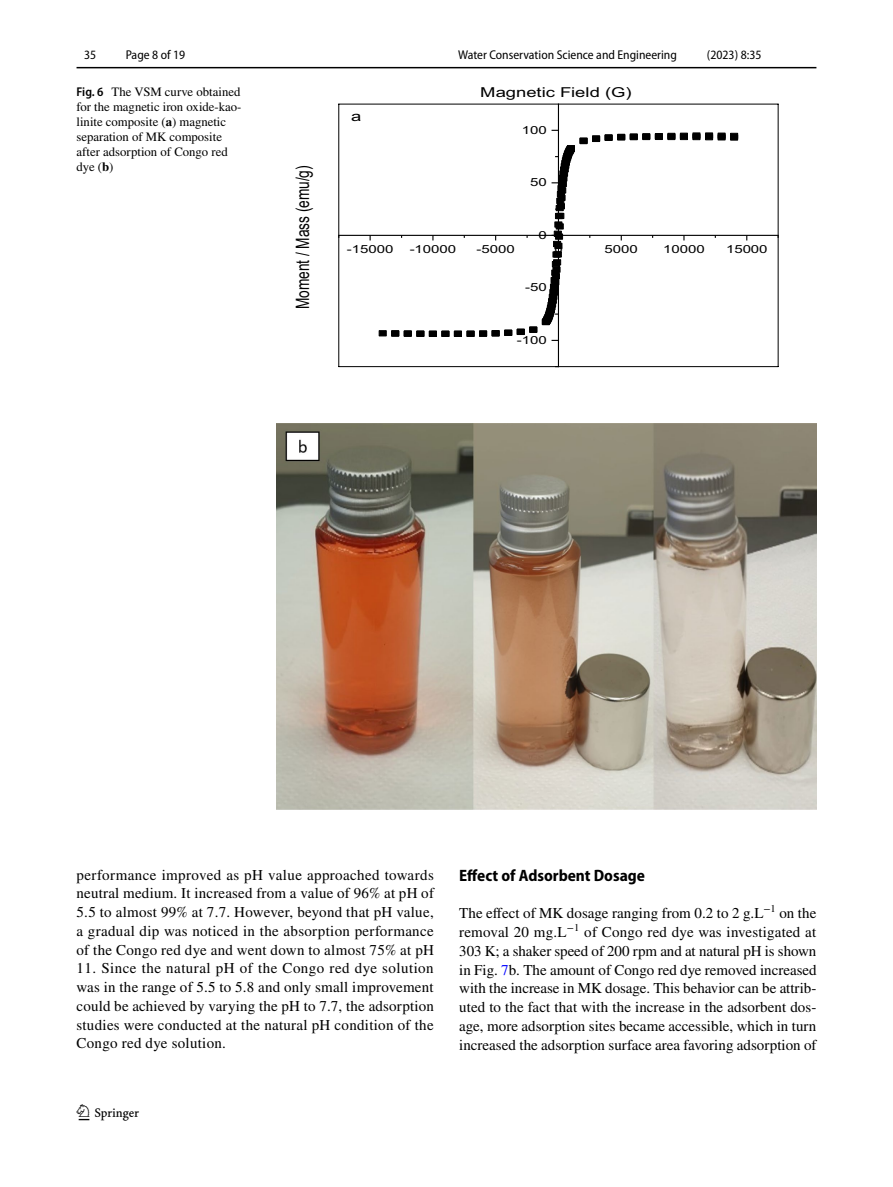
<style>
.page{position:relative;width:893px;height:1187px;background:#fff}
.page>*{position:absolute;margin:0;border:0;box-sizing:border-box;transform-origin:0 0}
.t1{font:22.5px "Springnew Regular 2";color:#000}
.t2{font:18.45px "Arial MT9";color:#000;scale:.74 1}
.t3{font:700 semi-condensed 16.5px "Myriad Pro";color:#000}
.t4{font:15px/18.8px "STIX";letter-spacing:.02em;color:#000;text-align:justify}
.t5{font:13.65px "Arial MT9";color:#000;scale:1.35 1}
.t6{font:12.75px/15px "STIX";color:#000}
.t7{font:semi-condensed 12.75px "Myriad Pro";color:#000}
.t8{font:11.1px "Arial MT8";letter-spacing:-.005em;color:#000;scale:1.35 1}
.s1{font-family:"Myriad Pro";font-weight:600;font-stretch:semi-condensed}
.s2{font-weight:700}
.s3{color:#00f}
</style>
<div class="page">
<hr style="left:77px;top:67px;width:739px;height:1px;background:#000">
<hr style="left:339px;top:104px;width:439px;height:1px;background:#000">
<hr style="left:778px;top:104px;width:1px;height:262px;background:#000">
<hr style="left:339px;top:366px;width:439px;height:1px;background:#000">
<hr style="left:338px;top:104px;width:1px;height:262px;background:#000">
<hr style="left:339px;top:235px;width:439px;height:1px;background:#000">
<hr style="left:558px;top:104px;width:1px;height:262px;background:#000">
<div style="left:730px;top:133px;width:8px;height:6px;background:#000;border:1px solid #000"></div>
<div style="left:718px;top:133px;width:7px;height:6px;background:#070707"></div>
<div style="left:705px;top:133px;width:8px;height:5px;background:#000"></div>
<div style="left:680px;top:133px;width:8px;height:6px;background:#090909"></div>
<div style="left:668px;top:133px;width:7px;height:6px;background:#0c0c0c;border:1px solid #000"></div>
<div style="left:655px;top:133px;width:8px;height:6px;background:#000;border:1px solid #000"></div>
<div style="left:605px;top:134px;width:7px;height:6px;background:#262626"></div>
<div style="left:567px;top:145px;width:8px;height:6px;background:#000;border:1px solid #000"></div>
<div style="left:566px;top:146px;width:8px;height:6px;background:#3e3e3e"></div>
<div style="left:565px;top:148px;width:8px;height:6px;background:#2d2d2d"></div>
<div style="left:564px;top:151px;width:8px;height:6px;background:#000"></div>
<div style="left:563px;top:153px;width:8px;height:6px;background:#1f1f1f"></div>
<div style="left:562px;top:158px;width:8px;height:5px;background:#000"></div>
<div style="left:560px;top:167px;width:8px;height:5px;background:#000"></div>
<div style="left:559px;top:175px;width:8px;height:6px;background:#000"></div>
<div style="left:557px;top:191px;width:8px;height:6px;background:#000"></div>
<svg style="left:556px;top:198px;width:8px;height:6px"></svg>
<svg style="left:556px;top:205px;width:7px;height:6px"></svg>
<div style="left:555px;top:213px;width:8px;height:6px;background:#000"></div>
<div style="left:554px;top:231px;width:8px;height:6px;background:#000;border:1px solid #000"></div>
<div style="left:553px;top:241px;width:8px;height:6px;background:#000"></div>
<div style="left:552px;top:261px;width:8px;height:6px;background:#0c0c0c;border:1px solid #000"></div>
<svg style="left:551px;top:270px;width:7px;height:5px"></svg>
<div style="left:551px;top:277px;width:7px;height:6px;background:#000"></div>
<div style="left:550px;top:284px;width:8px;height:5px;background:#000"></div>
<div style="left:549px;top:294px;width:8px;height:6px;background:#000"></div>
<div style="left:547px;top:305px;width:8px;height:6px;background:#000"></div>
<div style="left:546px;top:308px;width:8px;height:6px;background:#222"></div>
<div style="left:545px;top:312px;width:8px;height:6px;background:#070707"></div>
<div style="left:544px;top:315px;width:7px;height:6px;background:#000"></div>
<div style="left:517px;top:329px;width:8px;height:6px;background:#000;border:1px solid #000"></div>
<div style="left:504px;top:330px;width:8px;height:6px;background:#000;border:1px solid #000"></div>
<div style="left:467px;top:331px;width:7px;height:6px;background:#000"></div>
<div style="left:454px;top:331px;width:8px;height:6px;background:#000"></div>
<div style="left:442px;top:331px;width:7px;height:6px;background:#000"></div>
<div style="left:429px;top:331px;width:8px;height:6px;background:#000"></div>
<svg style="left:379px;top:330px;width:7px;height:6px"></svg>
<svg style="left:391px;top:330px;width:8px;height:6px"></svg>
<div style="left:404px;top:331px;width:8px;height:5px;background:#000"></div>
<svg style="left:417px;top:331px;width:7px;height:5px"></svg>
<svg style="left:479px;top:330px;width:8px;height:6px"></svg>
<div style="left:492px;top:330px;width:7px;height:6px;background:#000"></div>
<div style="left:504px;top:330px;width:8px;height:5px;background:#000"></div>
<div style="left:517px;top:329px;width:8px;height:5px;background:#000"></div>
<svg style="left:529px;top:326px;width:8px;height:6px"></svg>
<div style="left:542px;top:319px;width:8px;height:6px;background:#000"></div>
<div style="left:543px;top:317px;width:8px;height:6px;background:#000"></div>
<div style="left:545px;top:314px;width:7px;height:6px;background:#000"></div>
<div style="left:545px;top:313px;width:8px;height:6px;background:#000"></div>
<div style="left:546px;top:309px;width:8px;height:6px;background:#000"></div>
<div style="left:547px;top:307px;width:8px;height:6px;background:#000"></div>
<div style="left:548px;top:301px;width:8px;height:6px;background:#000"></div>
<div style="left:549px;top:298px;width:8px;height:5px;background:#000"></div>
<svg style="left:550px;top:285px;width:8px;height:14px"></svg>
<div style="left:551px;top:279px;width:8px;height:6px;background:#000"></div>
<div style="left:552px;top:273px;width:8px;height:6px;background:#000"></div>
<svg style="left:553px;top:265px;width:7px;height:7px"></svg>
<svg style="left:553px;top:259px;width:8px;height:6px"></svg>
<svg style="left:554px;top:251px;width:8px;height:6px"></svg>
<div style="left:555px;top:243px;width:7px;height:6px;background:#000"></div>
<div style="left:555px;top:234px;width:8px;height:5px;background:#000"></div>
<div style="left:556px;top:223px;width:7px;height:6px;background:#000"></div>
<div style="left:556px;top:213px;width:8px;height:6px;background:#000"></div>
<div style="left:557px;top:203px;width:8px;height:6px;background:#000"></div>
<div style="left:558px;top:195px;width:7px;height:6px;background:#000"></div>
<div style="left:558px;top:187px;width:8px;height:6px;background:#000"></div>
<div style="left:559px;top:181px;width:8px;height:6px;background:#000;border:1px solid #000"></div>
<div style="left:560px;top:171px;width:8px;height:5px;background:#000"></div>
<div style="left:561px;top:163px;width:8px;height:5px;background:#000"></div>
<div style="left:562px;top:159px;width:8px;height:6px;background:#000"></div>
<div style="left:563px;top:154px;width:8px;height:6px;background:#000"></div>
<div style="left:564px;top:152px;width:8px;height:6px;background:#000"></div>
<div style="left:565px;top:149px;width:8px;height:6px;background:#000"></div>
<div style="left:566px;top:148px;width:8px;height:6px;background:#000;border:1px solid #000"></div>
<div style="left:566px;top:147px;width:8px;height:6px;background:#000"></div>
<div style="left:567px;top:146px;width:8px;height:6px;background:#000"></div>
<div style="left:580px;top:138px;width:7px;height:6px;background:#000"></div>
<div style="left:592px;top:136px;width:8px;height:6px;background:#000"></div>
<div style="left:605px;top:135px;width:7px;height:6px;background:#000"></div>
<div style="left:617px;top:134px;width:8px;height:6px;background:#000"></div>
<div style="left:630px;top:134px;width:8px;height:6px;background:#000"></div>
<div style="left:642px;top:134px;width:8px;height:6px;background:#000"></div>
<div style="left:655px;top:134px;width:8px;height:6px;background:#000"></div>
<div style="left:668px;top:134px;width:7px;height:6px;background:#000"></div>
<div style="left:680px;top:134px;width:8px;height:6px;background:#000"></div>
<div style="left:693px;top:134px;width:7px;height:6px;background:#000;border:1px solid #000"></div>
<div style="left:705px;top:134px;width:8px;height:6px;background:#000;border:1px solid #000"></div>
<div style="left:718px;top:134px;width:7px;height:6px;background:#000"></div>
<div style="left:730px;top:135px;width:8px;height:5px;background:#000"></div>
<img style="left:276px;top:424px;width:540px;height:385px">
<p class="t7" style="left:84px;top:48px;width:14px">35</p>
<p class="t7" style="left:126px;top:48px;width:61px">Page 8 of 19</p>
<p class="t6" style="left:77px;top:85px;width:166px"><span class="s1">Fig. 6</span> The VSM curve obtained for the magnetic iron oxide-kao&shy;linite composite (<span class="s2">a</span>) magnetic separation of MK composite after adsorption of Congo red dye (<span class="s2">b</span>)</p>
<p class="t2" style="left:290px;top:309px;width:196px;rotate:-90deg">Moment / Mass (emu/g)</p>
<p class="t7" style="left:458px;top:48px;width:220px">Water Conservation Science and Engineering</p>
<p class="t7" style="left:707px;top:48px;width:56px">(2023) 8:35</p>
<p class="t5" style="left:351px;top:107px;width:9px">a</p>
<p class="t5" style="left:480px;top:82px;width:114px">Magnetic Field (G)</p>
<p class="t8" style="left:522px;top:122px;width:20px">100</p>
<p class="t8" style="left:530px;top:175px;width:14px">50</p>
<p class="t8" style="left:538px;top:227px;width:8px">0</p>
<p class="t8" style="left:347px;top:241px;width:36px">-15000</p>
<p class="t8" style="left:410px;top:241px;width:36px">-10000</p>
<p class="t8" style="left:476px;top:241px;width:30px">-5000</p>
<p class="t8" style="left:554px;top:241px;width:8px">0</p>
<p class="t8" style="left:605px;top:241px;width:26px">5000</p>
<p class="t8" style="left:663px;top:241px;width:32px">10000</p>
<p class="t8" style="left:726px;top:241px;width:32px">15000</p>
<p class="t8" style="left:525px;top:280px;width:18px">-50</p>
<p class="t8" style="left:517px;top:332px;width:24px">-100</p>
<p class="t4" style="left:77px;top:866px;width:359px">performance improved as pH value approached towards neutral medium. It increased from a value of 96% at pH of 5.5 to almost 99% at 7.7. However, beyond that pH value, a gradual dip was noticed in the absorption performance of the Congo red dye and went down to almost 75% at pH</p>
<p class="t4" style="left:77px;top:959px;width:359px">11. Since the natural pH of the Congo red dye solution was in the range of 5.5 to 5.8 and only small improvement could be achieved by varying the pH to 7.7, the adsorption studies were conducted at the natural pH condition of the Congo red dye solution.</p>
<h1 class="t1" style="left:79px;top:1104px;width:62px">1 3</h1>
<p class="t3" style="left:459px;top:865px;width:187px">Effect of Adsorbent Dosage</p>
<p class="t4" style="left:459px;top:904px;width:359px">The effect of MK dosage ranging from 0.2 to 2 g.L<sup>−1</sup> on the removal 20 mg.L<sup>−1</sup> of Congo red dye was investigated at 303 K; a shaker speed of 200 rpm and at natural pH is shown in Fig. <span class="s3">7</span>b. The amount of Congo red dye removed increased with the increase in MK dosage. This behavior can be attrib&shy;uted to the fact that with the increase in the adsorbent dos&shy;age, more adsorption sites became accessible, which in turn increased the adsorption surface area favoring adsorption of</p>
</div>
